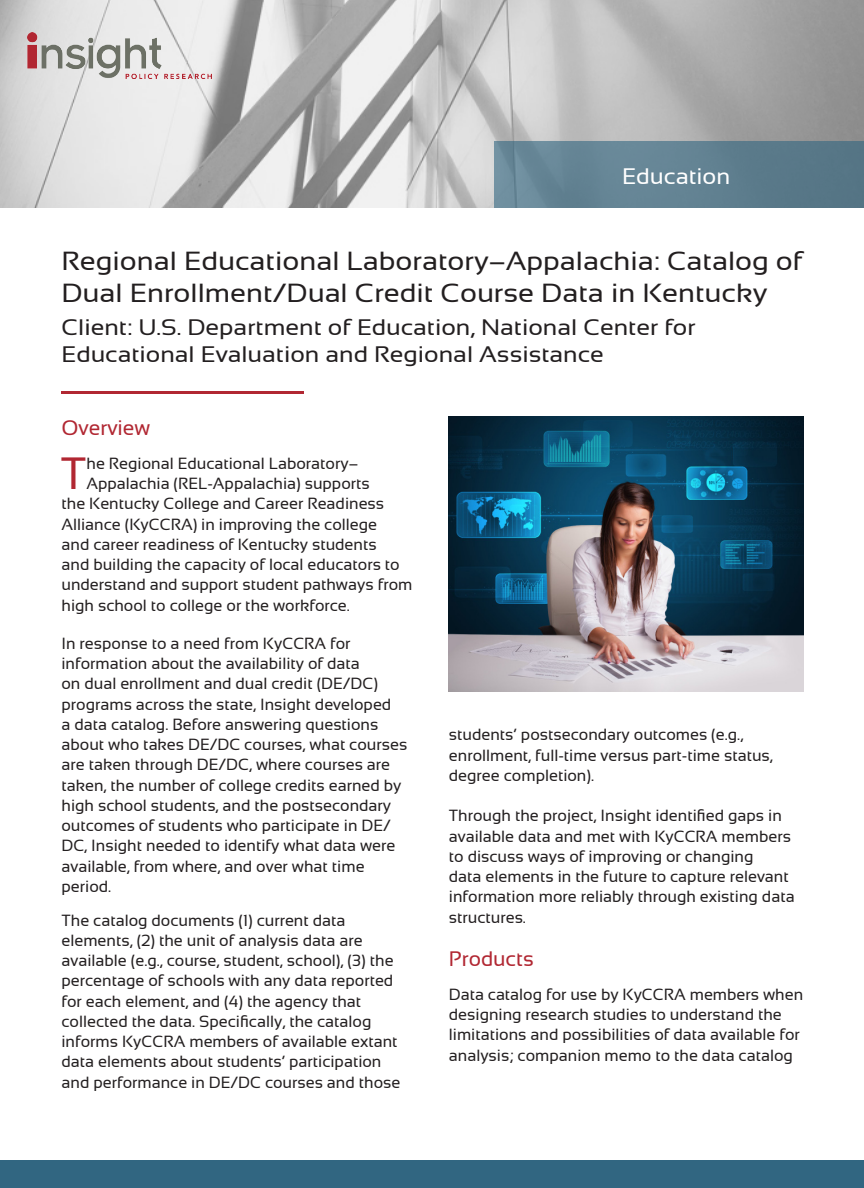
<style>
.page{position:relative;width:864px;height:1188px;background:#fff}
.page>*{position:absolute;margin:0;border:0;box-sizing:border-box;transform-origin:0 0}
.t1{font:45.15px "Sansation";color:#b12732}
.t2{font:26.25px/31.5px "Sansation";color:#231f20;scale:1.1 1}
.t3{font:22.5px/27px "Sansation";color:#231f20;scale:1.1 1}
.t4{font:22.5px "Sansation";color:#fff;scale:1.05 1}
.t5{font:21px "Sansation";color:#b12732}
.t6{font:16.2px/20.2px "Sansation";color:#231f20}
</style>
<div class="page">
<div style="left:0;top:1161px;width:864px;height:27px;background:#316681"></div>
<img style="left:0;top:0;width:864px;height:207px">
<div style="left:495px;top:141px;width:369px;height:66px;background:linear-gradient(to right,#6d8d9d,#557585)"></div>
<hr style="left:62px;top:392px;width:242px;height:2px;background:#b12732">
<img style="left:27px;top:32px;width:184px;height:46px">
<img style="left:449px;top:416px;width:354px;height:275px">
<h3 class="t4" style="left:622px;top:164px;width:105px">Education</h3>
<h2 class="t2" style="left:62px;top:245px;width:676px">Regional Educational Laboratory–Appalachia: Catalog of<br>Dual Enrollment/Dual Credit Course Data in Kentucky</h2>
<h3 class="t3" style="left:62px;top:314px;width:578px">Client: U.S. Department of Education, National Center for<br>Educational Evaluation and Regional Assistance</h3>
<p class="t5" style="left:62px;top:416px;width:90px">Overview</p>
<h1 class="t1" style="left:60px;top:448px;width:28px">T</h1>
<p class="t6" style="left:87px;top:453px;width:273px">he Regional Educational Laboratory–</p>
<p class="t6" style="left:87px;top:473px;width:285px">Appalachia (REL-Appalachia) supports</p>
<p class="t6" style="left:62px;top:494px;width:324px">the Kentucky College and Career Readiness</p>
<p class="t6" style="left:62px;top:514px;width:317px">Alliance (KyCCRA) in improving the college</p>
<p class="t6" style="left:62px;top:534px;width:317px">and career readiness of Kentucky students</p>
<p class="t6" style="left:62px;top:554px;width:340px">and building the capacity of local educators to</p>
<p class="t6" style="left:62px;top:575px;width:352px">understand and support student pathways from</p>
<p class="t6" style="left:62px;top:595px;width:290px">high school to college or the workforce.</p>
<p class="t6" style="left:62px;top:633px;width:347px">In response to a need from KyCCRA for information about the availability of data<br>on dual enrollment and dual credit (DE/DC) programs across the state, Insight developed<br>a data catalog. Before answering questions about who takes DE/DC courses, what courses are taken through DE/DC, where courses are taken, the number of college credits earned by high school students, and the postsecondary outcomes of students who participate in DE/ DC, Insight needed to identify what data were available, from where, and over what time period.</p>
<p class="t6" style="left:62px;top:910px;width:340px">The catalog documents (1) current data elements, (2) the unit of analysis data are available (e.g., course, student, school), (3) the percentage of schools with any data reported for each element, and (4) the agency that collected the data. Specifically, the catalog informs KyCCRA members of available extant data elements about students’ participation and performance in DE/DC courses and those</p>
<p class="t6" style="left:449px;top:725px;width:326px">students’ postsecondary outcomes (e.g., enrollment, full-time versus part-time status, degree completion).</p>
<p class="t6" style="left:449px;top:806px;width:347px">Through the project, Insight identified gaps in available data and met with KyCCRA members to discuss ways of improving or changing<br>data elements in the future to capture relevant information more reliably through existing data structures.</p>
<p class="t5" style="left:449px;top:947px;width:86px">Products</p>
<p class="t6" style="left:449px;top:984px;width:356px">Data catalog for use by KyCCRA members when designing research studies to understand the limitations and possibilities of data available for analysis; companion memo to the data catalog</p>
</div>
